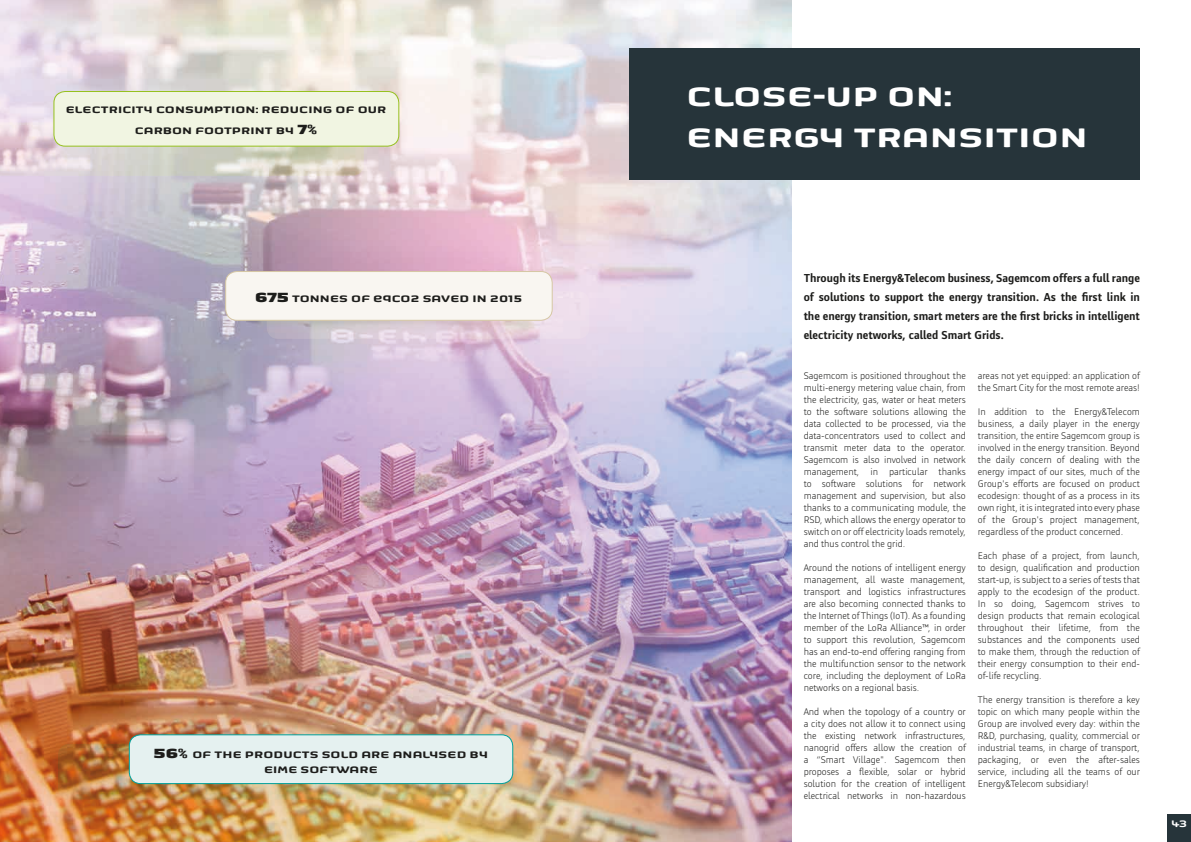
<style>
.page{position:relative;width:1191px;height:842px;background:#fff}
.page>*{position:absolute;margin:0;border:0;box-sizing:border-box;transform-origin:0 0}
.t1{font:700 34px/40.8px "Sagemcom Title";letter-spacing:.01em;color:#fff}
.t2{font:700 12px/19px "Sagemcom Type";color:#1d1d1b;text-align:justify}
.t3{font:700 12px/14.4px "Sagemcom Title";letter-spacing:.01em;color:#1d1d1b;text-align:center}
.t4{font:12px "Sagemcom Title";color:#fff}
.t5{font:300 10px/12px "Sagemcom Type";color:#1d1d1b;text-align:justify}
.s1{font-weight:900;font-size:17px}
</style>
<div class="page">
<div style="left:1167px;top:814px;width:24px;height:28px;background:#26343a"></div>
<img style="left:0;top:0;width:791px;height:842px">
<div style="left:629px;top:48px;width:511px;height:132px;background:#26343a"></div>
<svg style="left:267px;top:291px;width:322px;height:48px;background:#ddced9"></svg>
<img style="left:58px;top:744px;width:432px;height:55px;border-radius:11px">
<div style="left:129px;top:735px;width:384px;height:48px;background:#e5f1f0;border-radius:11px"></div>
<div style="left:129px;top:734px;width:384px;height:50px;border:1px solid #00a19b;border-radius:11px"></div>
<div style="left:226px;top:271px;width:326px;height:49px;background:#f9f6f1;border-radius:11px"></div>
<div style="left:225px;top:271px;width:328px;height:50px;border:1px solid #d6c7a4;border-radius:11px"></div>
<svg style="left:0;top:123px;width:364px;height:53px;background:#d9d2cc"></svg>
<div style="left:54px;top:91px;width:345px;height:55px;background:#f1f5e2;border-radius:11px"></div>
<div style="left:53px;top:91px;width:346px;height:56px;border:1px solid #96c11f;border-radius:11px"></div>
<p class="t3" style="left:66px;top:100px;width:322px;line-height:20.4px">ELECTRICITY CONSUMPTION: REDUCING OF OUR<br>CARBON FOOTPRINT BY <span class="s1">7%</span></p>
<p class="t3" style="left:255px;top:292px;width:269px"><span class="s1">675</span> TONNES OF eqCo2 SAVED IN 2015</p>
<p class="t3" style="left:154px;top:748px;width:336px"><span class="s1">56%</span> OF THE PRODUCTS SOLD ARE ANALYSED BY<br>EIME SOFTWARE</p>
<h1 class="t1" style="left:686px;top:78px;width:403px">CLOSE-UP ON:<br>ENERGY TRANSITION</h1>
<p class="t2" style="left:803px;top:269px;width:338px">Through its Energy&amp;Telecom business, Sagemcom offers a full range of solutions to support the energy transition. As the first link in the energy transition, smart meters are the first bricks in intelligent electricity networks, called Smart Grids.</p>
<p class="t5" style="left:803px;top:370px;width:164px">Sagemcom is positioned throughout the multi-energy metering value chain, from the electricity, gas, water or heat meters to the software solutions allowing the data collected to be processed, via the data-concentrators used to collect and transmit meter data to the operator.<br>Sagemcom is also involved in network management, in particular thanks to software solutions for network management and supervision, but also thanks to a communicating module, the RSD, which allows the energy operator to switch on or off electricity loads remotely, and thus control the grid.</p>
<p class="t5" style="left:803px;top:562px;width:164px">Around the notions of intelligent energy management, all waste management, transport and logistics infrastructures are also becoming connected thanks to the Internet of Things (IoT). As a founding member of the LoRa Alliance™, in order to support this revolution, Sagemcom has an end-to-end offering ranging from the multifunction sensor to the network core, including the deployment of LoRa networks on a regional basis.</p>
<p class="t5" style="left:803px;top:706px;width:164px">And when the topology of a country or a city does not allow it to connect using the existing network infrastructures, nanogrid offers allow the creation of a “Smart Village". Sagemcom then proposes a flexible, solar or hybrid solution for the creation of intelligent electrical networks in non-hazardous</p>
<p class="t5" style="left:977px;top:370px;width:164px">areas not yet equipped: an application of the Smart City for the most remote areas!</p>
<p class="t5" style="left:977px;top:406px;width:164px">In addition to the Energy&amp;Telecom business, a daily player in the energy transition, the entire Sagemcom group is involved in the energy transition. Beyond the daily concern of dealing with the energy impact of our sites, much of the Group's efforts are focused on product ecodesign: thought of as a process in its own right, it is integrated into every phase of the Group's project management, regardless of the product concerned.</p>
<p class="t5" style="left:977px;top:550px;width:164px">Each phase of a project, from launch, to design, qualification and production start-up, is subject to a series of tests that apply to the ecodesign of the product.<br>In so doing, Sagemcom strives to design products that remain ecological throughout their lifetime, from the substances and the components used to make them, through the reduction of their energy consumption to their end&shy;of-life recycling.</p>
<p class="t5" style="left:977px;top:694px;width:164px">The energy transition is therefore a key topic on which many people within the Group are involved every day: within the R&amp;D, purchasing, quality, commercial or industrial teams, in charge of transport, packaging, or even the after-sales service, including all the teams of our Energy&amp;Telecom subsidiary!</p>
<p class="t4" style="left:1171px;top:818px;width:18px">43</p>
</div>
